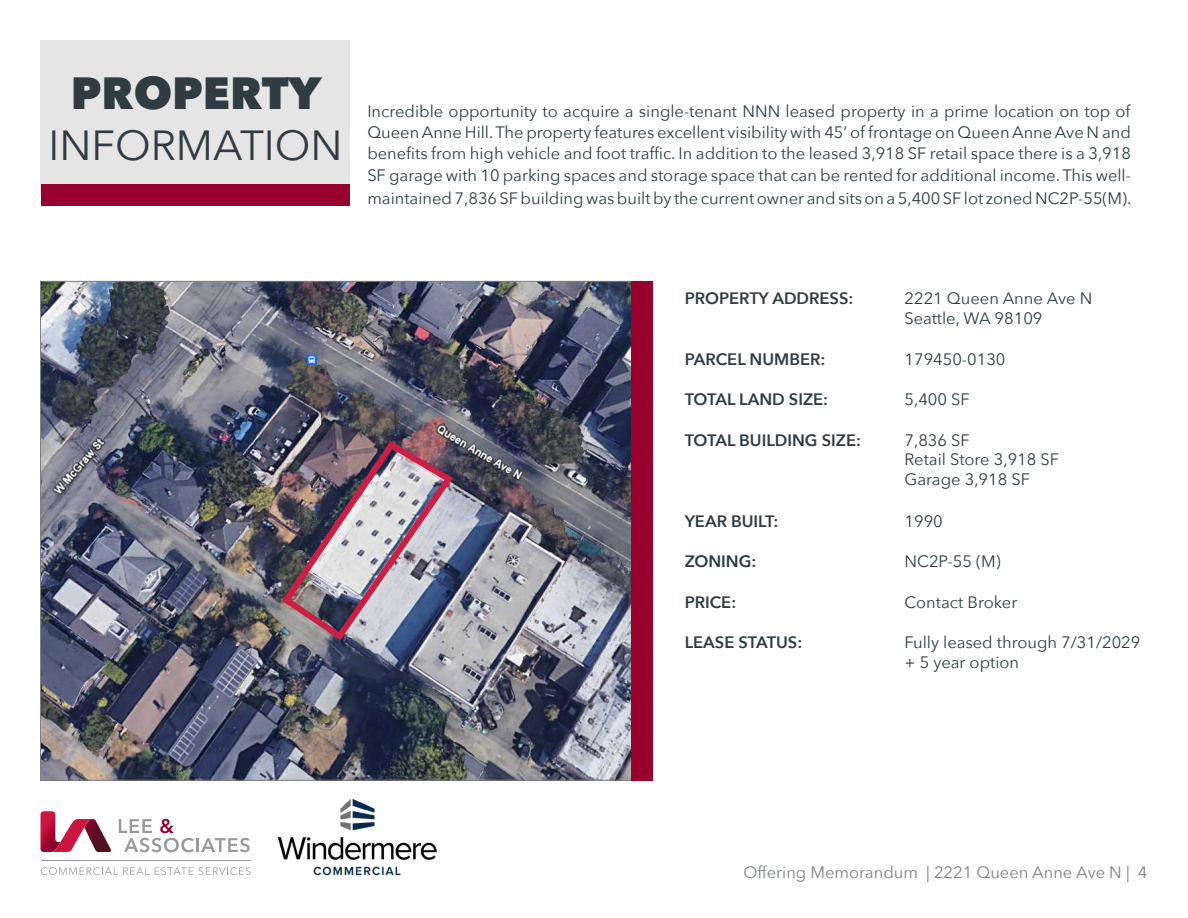
<style>
.page{position:relative;width:1188px;height:918px;background:#fff}
.page>*{position:absolute;margin:0;border:0;box-sizing:border-box;transform-origin:0 0}
.t1{font:800 45px "Avenir Next";color:#303c42}
.t2{font:42px "Avenir Next";color:#303c42}
.t3{font:16.5px/19.8px "Avenir Next";color:#303c42}
.t4{font:600 16.5px "Avenir Next";color:#303c42}
.t5{font:16.5px "Avenir Next";color:#7e8083}
</style>
<div class="page">
<svg style="left:119px;top:819px;width:75px;height:33px"></svg>
<hr style="left:196px;top:838px;width:3px;height:14px;background:#999">
<svg style="left:201px;top:838px;width:49px;height:14px"></svg>
<svg style="left:40px;top:811px;width:71px;height:41px"></svg>
<svg style="left:41px;top:867px;width:210px;height:8px"></svg>
<hr style="left:41px;top:861px;width:210px;height:1px;background:#999">
<div style="left:40px;top:40px;width:310px;height:155px;background:#e5e5e6"></div>
<div style="left:41px;top:184px;width:309px;height:21px;background:#98002e"></div>
<img style="left:278px;top:799px;width:159px;height:77px">
<img style="left:42px;top:283px;width:589px;height:496px">
<div style="left:631px;top:281px;width:22px;height:500px;background:#98002e"></div>
<img style="left:278px;top:437px;width:179px;height:207px">
<h1 class="t1" style="left:71px;top:66px;width:252px">PROPERTY</h1>
<h2 class="t2" style="left:48px;top:110px;width:296px">INFORMATION</h2>
<p class="t3" style="left:367px;top:100px;width:765px;line-height:21px;text-align:justify">Incredible opportunity to acquire a single-tenant NNN leased property in a prime location on top of Queen Anne Hill. The property features excellent visibility with 45’ of frontage on Queen Anne Ave N and benefits from high vehicle and foot traffic. In addition to the leased 3,918 SF retail space there is a 3,918</p>
<p class="t3" style="left:367px;top:163px;width:766px;line-height:22.5px">SF garage with 10 parking spaces and storage space that can be rented for additional income. This well&shy;maintained 7,836 SF building was built by the current owner and sits on a 5,400 SF lot zoned NC2P-55(M).</p>
<p class="t4" style="left:685px;top:284px;width:170px">PROPERTY ADDRESS:</p>
<p class="t3" style="left:905px;top:287px;width:189px">2221 Queen Anne Ave N<br>Seattle, WA 98109</p>
<p class="t4" style="left:685px;top:345px;width:142px">PARCEL NUMBER:</p>
<p class="t3" style="left:905px;top:348px;width:102px">179450-0130</p>
<p class="t4" style="left:685px;top:385px;width:145px">TOTAL LAND SIZE:</p>
<p class="t3" style="left:905px;top:389px;width:67px">5,400 SF</p>
<p class="t4" style="left:685px;top:426px;width:178px">TOTAL BUILDING SIZE:</p>
<p class="t3" style="left:905px;top:429px;width:156px">7,836 SF<br>Retail Store 3,918 SF<br>Garage 3,918 SF</p>
<p class="t4" style="left:685px;top:507px;width:95px">YEAR BUILT:</p>
<p class="t3" style="left:905px;top:510px;width:40px">1990</p>
<p class="t4" style="left:685px;top:547px;width:73px">ZONING:</p>
<p class="t3" style="left:905px;top:551px;width:98px">NC2P-55 (M)</p>
<p class="t4" style="left:685px;top:588px;width:53px">PRICE:</p>
<p class="t3" style="left:905px;top:591px;width:114px">Contact Broker</p>
<p class="t4" style="left:685px;top:628px;width:119px">LEASE STATUS:</p>
<p class="t3" style="left:905px;top:632px;width:237px">Fully leased through 7/31/2029 + 5 year option</p>
<p class="t5" style="left:743px;top:858px;width:406px">Offering Memorandum | 2221 Queen Anne Ave N | 4</p>
</div>
